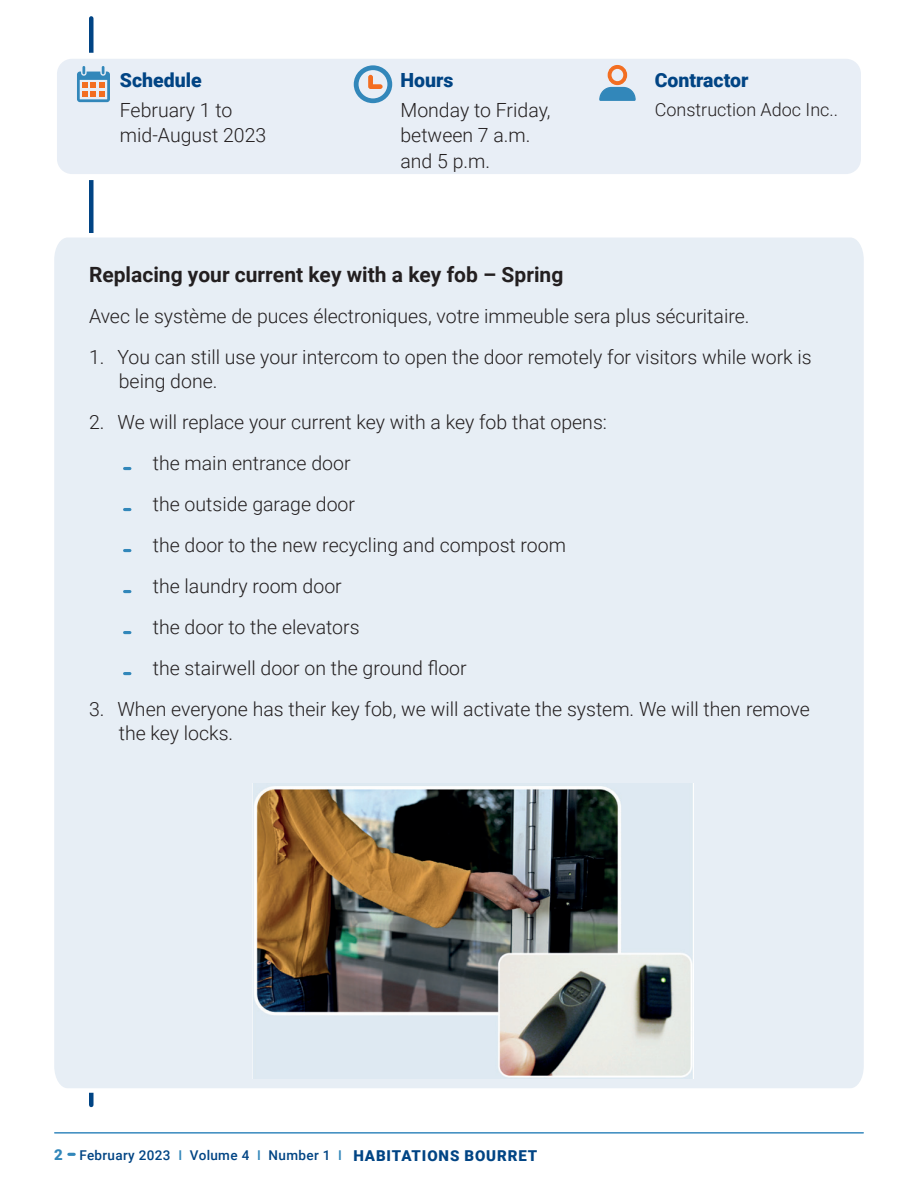
<style>
.page{position:relative;width:918px;height:1188px;background:#fff}
.page>*{position:absolute;margin:0;border:0;box-sizing:border-box;transform-origin:0 0}
.t1{font:700 21px "Roboto";color:#231f20}
.t2{font:300 19.5px/41px "Roboto";color:#231f20}
.t3{font:900 19.5px "Roboto";color:#014484}
.t4{font:300 18px "Roboto";color:#231f20}
.t5{font:500 13.5px "Roboto";letter-spacing:.025em;color:#014484}
.s1{font-weight:900;font-size:15px;color:#3287ba}
.s2{color:#3287ba}
.s3{font-weight:900;font-size:15px}
</style>
<div class="page">
<div style="left:89px;top:18px;width:5px;height:1087px;background:#014484"></div>
<svg style="left:69px;top:1153px;width:5px;height:3px"></svg>
<hr style="left:55px;top:1132px;width:808px;height:2px;background:#3889be">
<div style="left:54px;top:231px;width:810px;height:864px;background:#e7eef5"></div>
<svg style="left:125px;top:467px;width:5px;height:3px"></svg>
<svg style="left:125px;top:508px;width:5px;height:3px"></svg>
<svg style="left:125px;top:549px;width:5px;height:3px"></svg>
<svg style="left:125px;top:590px;width:5px;height:3px"></svg>
<svg style="left:125px;top:631px;width:5px;height:3px"></svg>
<svg style="left:125px;top:672px;width:5px;height:3px"></svg>
<img style="left:253px;top:784px;width:441px;height:294px">
<div style="left:54px;top:56px;width:810px;height:121px;background:#e8eef6;border-radius:18px"></div>
<div style="left:51px;top:53px;width:816px;height:127px;border:6px solid #fff;border-radius:18px"></div>
<svg style="left:77px;top:66px;width:33px;height:36px"></svg>
<svg style="left:354px;top:65px;width:38px;height:38px"></svg>
<svg style="left:599px;top:65px;width:37px;height:36px"></svg>
<p class="t3" style="left:120px;top:66px;width:83px">Schedule</p>
<p class="t3" style="left:401px;top:66px;width:55px">Hours</p>
<p class="t3" style="left:655px;top:66px;width:95px">Contractor</p>
<p class="t2" style="left:120px;top:96px;width:148px;line-height:25.5px">February 1 to mid-August 2023</p>
<p class="t2" style="left:401px;top:96px;width:152px;line-height:25.5px">Monday to Friday, between 7 a.m. and 5 p.m.</p>
<p class="t4" style="left:655px;top:97px;width:185px">Construction Adoc Inc..</p>
<p class="t1" style="left:89px;top:260px;width:476px">Replacing your current key with a key fob – Spring</p>
<p class="t2" style="left:89px;top:295px;width:662px">Avec le système de puces électroniques, votre immeuble sera plus sécuritaire.</p>
<p class="t2" style="left:119px;top:344px;width:694px;line-height:24px;text-indent:-30px">1. You can still use your intercom to open the door remotely for visitors while work is being done.</p>
<p class="t2" style="left:153px;top:401px;width:456px;text-indent:-64px">2. We will replace your current key with a key fob that opens: the main entrance door<br>the outside garage door<br>the door to the new recycling and compost room<br>the laundry room door<br>the door to the elevators<br>the stairwell door on the ground floor</p>
<p class="t2" style="left:119px;top:697px;width:693px;line-height:24px;text-indent:-30px">3. When everyone has their key fob, we will activate the system. We will then remove the key locks.</p>
<p class="t5" style="left:54px;top:1145px;width:485px"><span class="s1">2</span> February 2023 <span class="s2">I</span> Volume 4 <span class="s2">I</span> Number 1 <span class="s2">I</span> <span class="s3">HABITATIONS BOURRET</span></p>
</div>
